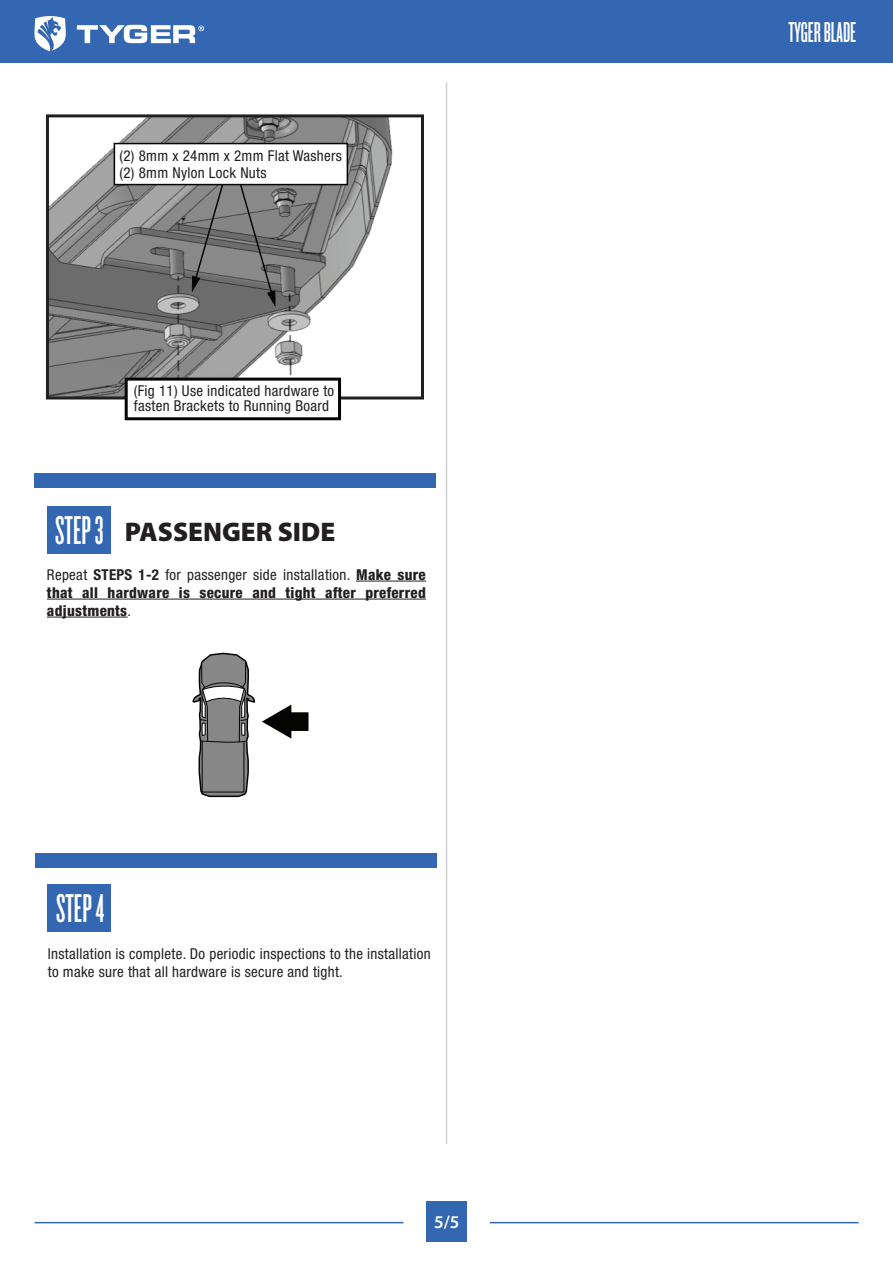
<style>
.page{position:relative;width:893px;height:1263px;background:#fff}
.page>*{position:absolute;margin:0;border:0;box-sizing:border-box;transform-origin:0 0}
.t1{font:41.85px "Knockout HTF46 Flyweight";color:#fff}
.t2{font:30px "Knockout HTF46 Flyweight";color:#fff}
.t3{font:900 27px "Myriad Pro";color:#231f20}
.t4{font:600 18px "Myriad Pro";color:#fff}
.t5{font:condensed 15px/15px "Helvetica Neue LT Std";letter-spacing:.02em;color:#231f20}
.t6{font:800 condensed 15px/18px "Helvetica Neue LT Std";letter-spacing:.02em;color:#231f20;text-align:justify}
.s1{font-family:"Knockout HTF46 Flyweight";font-weight:400;font-size:41.85px;color:#fff}
.s2{font-weight:400}
.s3{font-weight:700}
</style>
<div class="page">
<hr style="left:446px;top:82px;width:1px;height:1062px;background:#d1d2d4">
<div style="left:0;top:0;width:893px;height:63px;background:#3367b2"></div>
<svg style="left:34px;top:16px;width:32px;height:35px"></svg>
<svg style="left:77px;top:25px;width:127px;height:18px"></svg>
<hr style="left:356px;top:581px;width:70px;height:1px;background:#231f20">
<hr style="left:47px;top:599px;width:379px;height:1px;background:#231f20">
<hr style="left:47px;top:617px;width:81px;height:1px;background:#231f20">
<div style="left:47px;top:506px;width:63px;height:48px;background:#3367b2"></div>
<div style="left:34px;top:473px;width:402px;height:15px;background:#3367b2"></div>
<div style="left:427px;top:1201px;width:40px;height:40px;background:#3367b2"></div>
<hr style="left:35px;top:1222px;width:368px;height:1px;background:#3367b2">
<hr style="left:490px;top:1222px;width:369px;height:1px;background:#3367b2">
<img style="left:50px;top:118px;width:343px;height:277px">
<div style="left:46px;top:114px;width:378px;height:285px;border:3px solid #231f20"></div>
<div style="left:125px;top:378px;width:216px;height:42px;background:#fff;border:3px solid #050504"></div>
<div style="left:48px;top:884px;width:63px;height:47px;background:#3367b2"></div>
<div style="left:35px;top:853px;width:402px;height:15px;background:#3367b2"></div>
<svg style="left:239px;top:185px;width:37px;height:122px;background:#747474"></svg>
<svg style="left:192px;top:185px;width:36px;height:107px;background:#757575"></svg>
<div style="left:114px;top:143px;width:234px;height:42px;background:#fff;border:2px solid #050504"></div>
<svg style="left:192px;top:652px;width:64px;height:146px"></svg>
<svg style="left:262px;top:704px;width:46px;height:35px"></svg>
<p class="t5" style="left:119px;top:148px;width:224px;line-height:16.5px">(2) 8mm x 24mm x 2mm Flat Washers (2) 8mm Nylon Lock Nuts</p>
<p class="t5" style="left:134px;top:383px;width:202px">(Fig 11) Use indicated hardware to fasten Brackets to Running Board</p>
<h3 class="t3" style="left:55px;top:514px;width:282px"><span class="s1">STEP 3</span> PASSENGER SIDE</h3>
<p class="t6" style="left:47px;top:565px;width:380px"><span class="s2">Repeat</span> <span class="s3">STEPS 1-2</span> <span class="s2">for passenger side installation.</span> Make sure that all hardware is secure and tight after preferred adjustments<span class="s2">.</span></p>
<h1 class="t1" style="left:56px;top:887px;width:50px">STEP 4</h1>
<p class="t5" style="left:48px;top:945px;width:384px;line-height:18px">Installation is complete. Do periodic inspections to the installation to make sure that all hardware is secure and tight.</p>
<p class="t4" style="left:434px;top:1210px;width:27px">5/5</p>
<h2 class="t2" style="left:788px;top:17px;width:69px">TYGER BLADE</h2>
</div>
